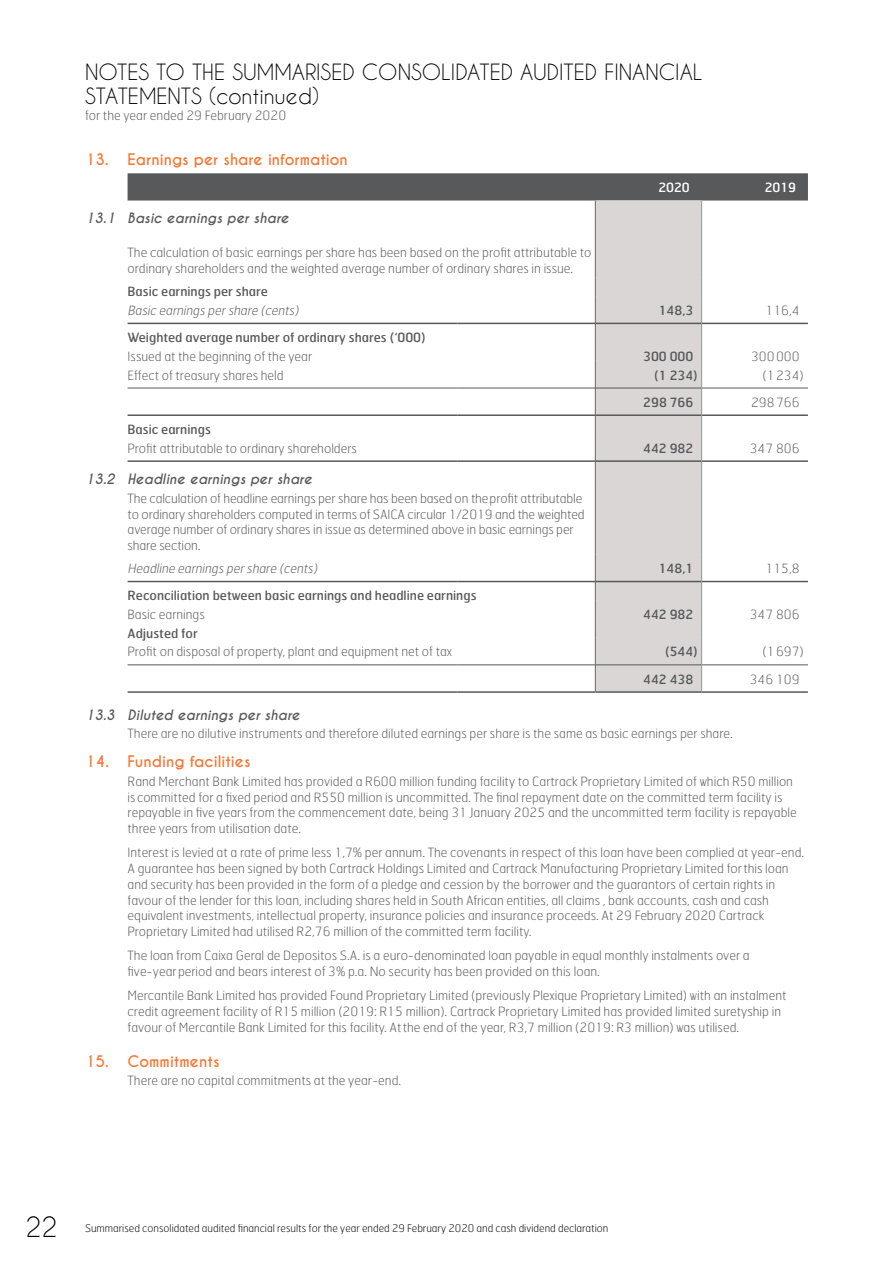
<style>
.page{position:relative;width:893px;height:1263px;background:#fff}
.page>*{position:absolute;margin:0;border:0;box-sizing:border-box;transform-origin:0 0}
.t1{font:26.25px "Caviar Dreams";color:#000}
.t2{font:21px/24px "Caviar Dreams";color:#000}
.t3{font:700 15px "Caviar Dreams";color:#f47836}
.t4{font:italic 700 13.5px "Caviar Dreams";color:#58595b}
.t5{font:100 12.75px/15.8px "Hermes Neue";color:#58595b}
.t6{font:12.75px "Hermes Neue";color:#58595b}
.t7{font:italic 100 12.75px "Hermes Neue";color:#58595b}
.t8{font:12.75px "Hermes Neue";color:#fff}
.t9{font:100 10.5px "Hermes Neue";color:#000}
</style>
<div class="page">
<div style="left:596px;top:223px;width:105px;height:468px;background:#dad6d6"></div>
<hr style="left:128px;top:323px;width:330px;height:1px;background:#58595b">
<hr style="left:458px;top:323px;width:137px;height:1px;background:#58595b">
<hr style="left:595px;top:323px;width:106px;height:1px;background:#58595b">
<hr style="left:702px;top:323px;width:106px;height:1px;background:#58595b">
<hr style="left:128px;top:581px;width:330px;height:1px;background:#58595b">
<hr style="left:458px;top:581px;width:137px;height:1px;background:#58595b">
<hr style="left:595px;top:581px;width:106px;height:1px;background:#58595b">
<hr style="left:702px;top:581px;width:106px;height:1px;background:#58595b">
<hr style="left:128px;top:664px;width:330px;height:1px;background:#58595b">
<hr style="left:458px;top:664px;width:137px;height:1px;background:#58595b">
<hr style="left:595px;top:664px;width:106px;height:1px;background:#58595b">
<hr style="left:702px;top:664px;width:106px;height:1px;background:#58595b">
<hr style="left:128px;top:691px;width:330px;height:2px;background:#58595b">
<hr style="left:458px;top:691px;width:137px;height:2px;background:#58595b">
<hr style="left:595px;top:691px;width:107px;height:2px;background:#58595b">
<hr style="left:702px;top:691px;width:106px;height:2px;background:#58595b">
<hr style="left:128px;top:388px;width:330px;height:1px;background:#58595b">
<hr style="left:458px;top:388px;width:137px;height:1px;background:#58595b">
<hr style="left:595px;top:388px;width:106px;height:1px;background:#58595b">
<hr style="left:702px;top:388px;width:106px;height:1px;background:#58595b">
<hr style="left:128px;top:414px;width:330px;height:2px;background:#58595b">
<hr style="left:458px;top:414px;width:137px;height:2px;background:#58595b">
<hr style="left:595px;top:414px;width:106px;height:2px;background:#58595b">
<hr style="left:702px;top:414px;width:106px;height:2px;background:#58595b">
<hr style="left:128px;top:460px;width:330px;height:2px;background:#58595b">
<hr style="left:458px;top:460px;width:137px;height:2px;background:#58595b">
<hr style="left:595px;top:460px;width:106px;height:2px;background:#58595b">
<hr style="left:702px;top:460px;width:106px;height:2px;background:#58595b">
<hr style="left:701px;top:223px;width:1px;height:54px;background:#939598">
<svg style="left:701px;top:277px;width:1px;height:207px"></svg>
<hr style="left:701px;top:484px;width:1px;height:70px;background:#939598">
<svg style="left:701px;top:554px;width:1px;height:137px"></svg>
<svg style="left:128px;top:173px;width:680px;height:50px"></svg>
<hr style="left:595px;top:223px;width:1px;height:54px;background:#6c6361">
<svg style="left:595px;top:277px;width:1px;height:207px"></svg>
<hr style="left:595px;top:484px;width:1px;height:70px;background:#6c6361">
<svg style="left:595px;top:554px;width:1px;height:137px"></svg>
<h2 class="t2" style="left:85px;top:60px;width:619px">NOTES TO THE SUMMARISED CONSOLIDATED AUDITED FINANCIAL<br>STATEMENTS (continued)</h2>
<p class="t5" style="left:85px;top:107px;width:203px">for the year ended 29 February 2020</p>
<p class="t3" style="left:85px;top:150px;width:264px">13. Earnings per share information</p>
<p class="t8" style="left:658px;top:179px;width:33px">2020</p>
<p class="t8" style="left:765px;top:179px;width:33px">2019</p>
<p class="t4" style="left:85px;top:210px;width:205px">13.1 Basic earnings per share</p>
<p class="t5" style="left:128px;top:245px;width:465px">The calculation of basic earnings per share has been based on the profit attributable to ordinary shareholders and the weighted average number of ordinary shares in issue.</p>
<p class="t6" style="left:128px;top:283px;width:142px">Basic earnings per share</p>
<p class="t7" style="left:128px;top:302px;width:175px">Basic earnings pershare (cents)</p>
<p class="t6" style="left:659px;top:302px;width:36px">148,3</p>
<p class="t5" style="left:765px;top:302px;width:36px">116,4</p>
<p class="t6" style="left:128px;top:329px;width:300px">Weighted average number of ordinary shares (‘000)</p>
<p class="t5" style="left:128px;top:348px;width:186px">Issued at the beginning of the year</p>
<p class="t6" style="left:643px;top:348px;width:52px">300 000</p>
<p class="t5" style="left:751px;top:348px;width:50px">300 000</p>
<p class="t5" style="left:128px;top:367px;width:158px">Effect of treasury shares held</p>
<p class="t6" style="left:654px;top:367px;width:45px">(1 234)</p>
<p class="t5" style="left:762px;top:367px;width:43px">(1 234)</p>
<p class="t6" style="left:643px;top:394px;width:52px">298 766</p>
<p class="t5" style="left:751px;top:394px;width:50px">298 766</p>
<p class="t6" style="left:128px;top:421px;width:85px">Basic earnings</p>
<p class="t5" style="left:128px;top:440px;width:231px">Profit attributable to ordinary shareholders</p>
<p class="t6" style="left:643px;top:440px;width:52px">442 982</p>
<p class="t5" style="left:750px;top:440px;width:51px">347 806</p>
<p class="t4" style="left:85px;top:471px;width:229px">13.2 Headline earnings per share</p>
<p class="t5" style="left:128px;top:490px;width:459px">The calculation of headline earnings per share has been based on the profit attributable to ordinary shareholders computed in terms of SAICA circular 1/2019 and the weighted average number of ordinary shares in issue as determined above in basic earnings per share section.</p>
<p class="t7" style="left:128px;top:560px;width:194px">Headline earnings pershare (cents)</p>
<p class="t6" style="left:659px;top:560px;width:36px">148,1</p>
<p class="t5" style="left:765px;top:560px;width:36px">115,8</p>
<p class="t6" style="left:128px;top:587px;width:351px">Reconciliation between basic earnings and headline earnings</p>
<p class="t5" style="left:128px;top:606px;width:79px">Basic earnings</p>
<p class="t6" style="left:643px;top:606px;width:52px">442 982</p>
<p class="t5" style="left:750px;top:606px;width:51px">347 806</p>
<p class="t6" style="left:128px;top:625px;width:72px">Adjusted for</p>
<p class="t5" style="left:128px;top:643px;width:326px">Profit on disposal of property, plant and equipment net of tax</p>
<p class="t6" style="left:665px;top:643px;width:34px">(544)</p>
<p class="t5" style="left:762px;top:643px;width:43px">(1 697)</p>
<p class="t6" style="left:643px;top:671px;width:52px">442 438</p>
<p class="t5" style="left:750px;top:671px;width:51px">346 109</p>
<p class="t4" style="left:85px;top:706px;width:216px">13.3 Diluted earnings per share</p>
<p class="t5" style="left:128px;top:725px;width:607px">There are no dilutive instruments and therefore diluted earnings per share is the same as basic earnings per share.</p>
<p class="t3" style="left:85px;top:752px;width:167px">14. Funding facilities</p>
<p class="t5" style="left:128px;top:773px;width:671px">Rand Merchant Bank Limited has provided a R600 million funding facility to Cartrack Proprietary Limited of which R50 million is committed for a fixed period and R550 million is uncommitted. The final repayment date on the committed term facility is repayable in five years from the commencement date, being 31 January 2025 and the uncommitted term facility is repayable three years from utilisation date.</p>
<p class="t5" style="left:128px;top:844px;width:678px">Interest is levied at a rate of prime less 1,7% per annum. The covenants in respect of this loan have been complied at year-end.<br>A guarantee has been signed by both Cartrack Holdings Limited and Cartrack Manufacturing Proprietary Limited for this loan and security has been provided in the form of a pledge and cession by the borrower and the guarantors of certain rights in favour of the lender for this loan, including shares held in South African entities, all claims , bank accounts, cash and cash equivalent investments, intellectual property, insurance policies and insurance proceeds. At 29 February 2020 Cartrack Proprietary Limited had utilised R2,76 million of the committed term facility.</p>
<p class="t5" style="left:128px;top:947px;width:624px">The loan from Caixa Geral de Depositos S.A. is a euro-denominated loan payable in equal monthly instalments over a five‑year period and bears interest of 3% p.a. No security has been provided on this loan.</p>
<p class="t5" style="left:128px;top:987px;width:660px">Mercantile Bank Limited has provided Found Proprietary Limited (previously Plexique Proprietary Limited) with an instalment credit agreement facility of R15 million (2019: R15 million). Cartrack Proprietary Limited has provided limited suretyship in favour of Mercantile Bank Limited for this facility. At the end of the year, R3,7 million (2019: R3 million) was utilised.</p>
<p class="t3" style="left:85px;top:1052px;width:136px">15. Commitments</p>
<p class="t5" style="left:128px;top:1072px;width:275px">There are no capital commitments at the year-end.</p>
<h1 class="t1" style="left:26px;top:1211px;width:34px">22</h1>
<p class="t9" style="left:85px;top:1222px;width:525px">Summarised consolidated audited financial results for the year ended 29 February 2020 and cash dividend declaration</p>
</div>
